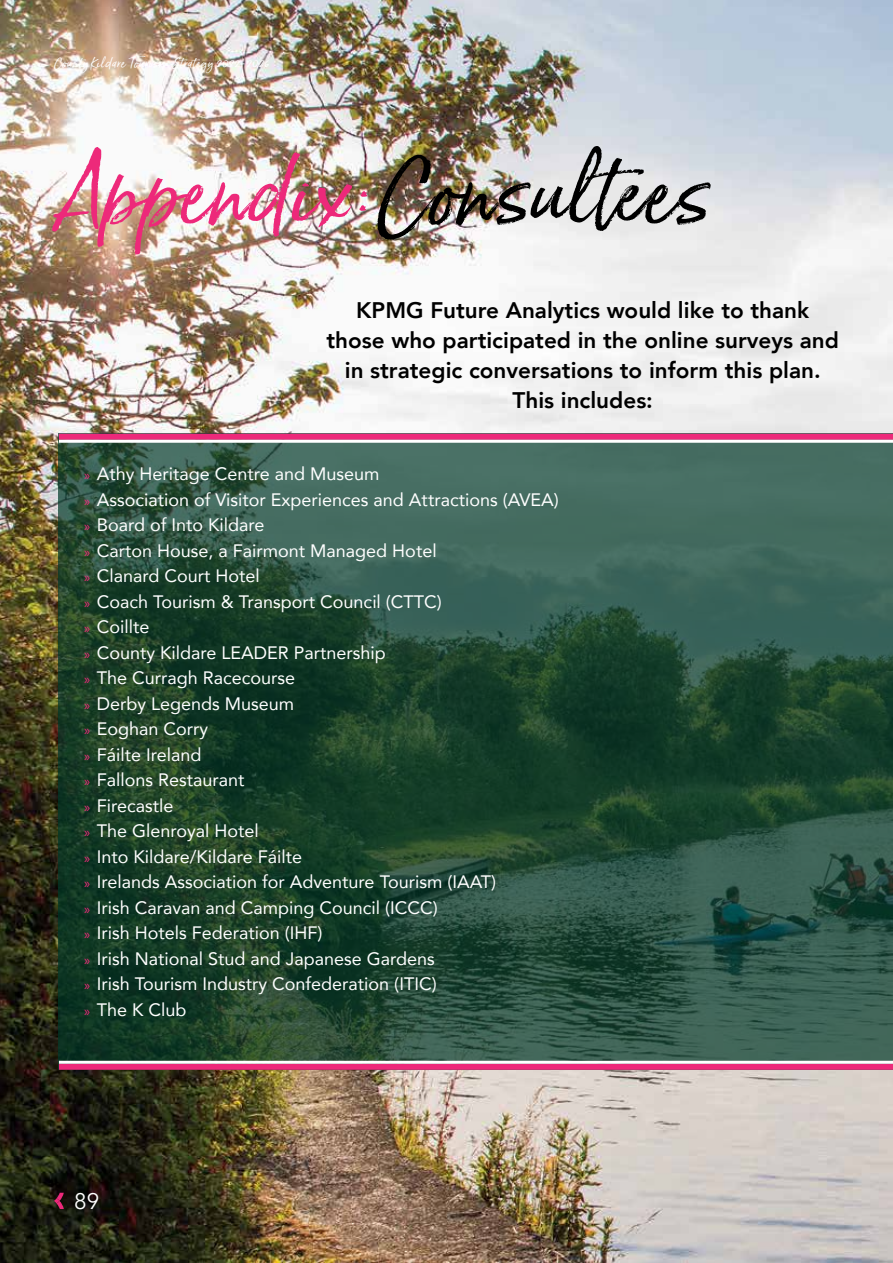
<style>
.page{position:relative;width:893px;height:1263px;background:#fff}
.page>*{position:absolute;margin:0;border:0;box-sizing:border-box;transform-origin:0 0}
.t1{font:82.5px "Born Ready Slanted";color:#000}
.t2{font:800 22.5px/30px "Avenir";color:#000;text-align:center}
.t3{font:22.5px "Avenir";color:#fff}
.t4{font:18px/25.5px "Avenir";color:#fff}
.t5{font:12px "Born Ready Slanted";letter-spacing:.05em;color:#fff}
.s1{color:#ed297a}
.s2{font-family:"Myriad Pro";font-size:14.25px;color:#ed297a}
</style>
<div class="page">
<img style="left:0;top:0;width:893px;height:1263px">
<svg style="left:59px;top:443px;width:834px;height:618px"></svg>
<div style="left:59px;top:1064px;width:834px;height:6px;background:#ed297a"></div>
<div style="left:59px;top:434px;width:834px;height:6px;background:#ed297a"></div>
<hr style="left:59px;top:1061px;width:834px;height:3px;background:#fff">
<hr style="left:59px;top:440px;width:834px;height:3px;background:#fff">
<svg style="left:54px;top:1193px;width:10px;height:16px"></svg>
<p class="t5" style="left:54px;top:56px;width:216px">County Kildare Tourism Strategy 2022-2026</p>
<h1 class="t1" style="left:54px;top:143px;width:657px"><span class="s1">Appendix:</span>Consultees</h1>
<p class="t2" style="left:326px;top:295px;width:514px">KPMG Future Analytics would like to thank those who participated in the online surveys and in strategic conversations to inform this plan.<br>This includes:</p>
<p class="t4" style="left:84px;top:461px;width:476px"><span class="s2">»</span> Athy Heritage Centre and Museum<br><span class="s2">»</span> Association of Visitor Experiences and Attractions (AVEA) <span class="s2">»</span> Board of Into Kildare<br><span class="s2">»</span> Carton House, a Fairmont Managed Hotel<br><span class="s2">»</span> Clanard Court Hotel<br><span class="s2">»</span> Coach Tourism &amp; Transport Council (CTTC)<br><span class="s2">»</span> Coillte<br><span class="s2">»</span> County Kildare LEADER Partnership<br><span class="s2">»</span> The Curragh Racecourse<br><span class="s2">»</span> Derby Legends Museum<br><span class="s2">»</span> Eoghan Corry<br><span class="s2">»</span> Fáilte Ireland<br><span class="s2">»</span> Fallons Restaurant<br><span class="s2">»</span> Firecastle<br><span class="s2">»</span> The Glenroyal Hotel<br><span class="s2">»</span> Into Kildare/Kildare Fáilte<br><span class="s2">»</span> Irelands Association for Adventure Tourism (IAAT)<br><span class="s2">»</span> Irish Caravan and Camping Council (ICCC)<br><span class="s2">»</span> Irish Hotels Federation (IHF)<br><span class="s2">»</span> Irish National Stud and Japanese Gardens<br><span class="s2">»</span> Irish Tourism Industry Confederation (ITIC)<br><span class="s2">»</span> The K Club</p>
<p class="t3" style="left:74px;top:1188px;width:27px">89</p>
</div>
